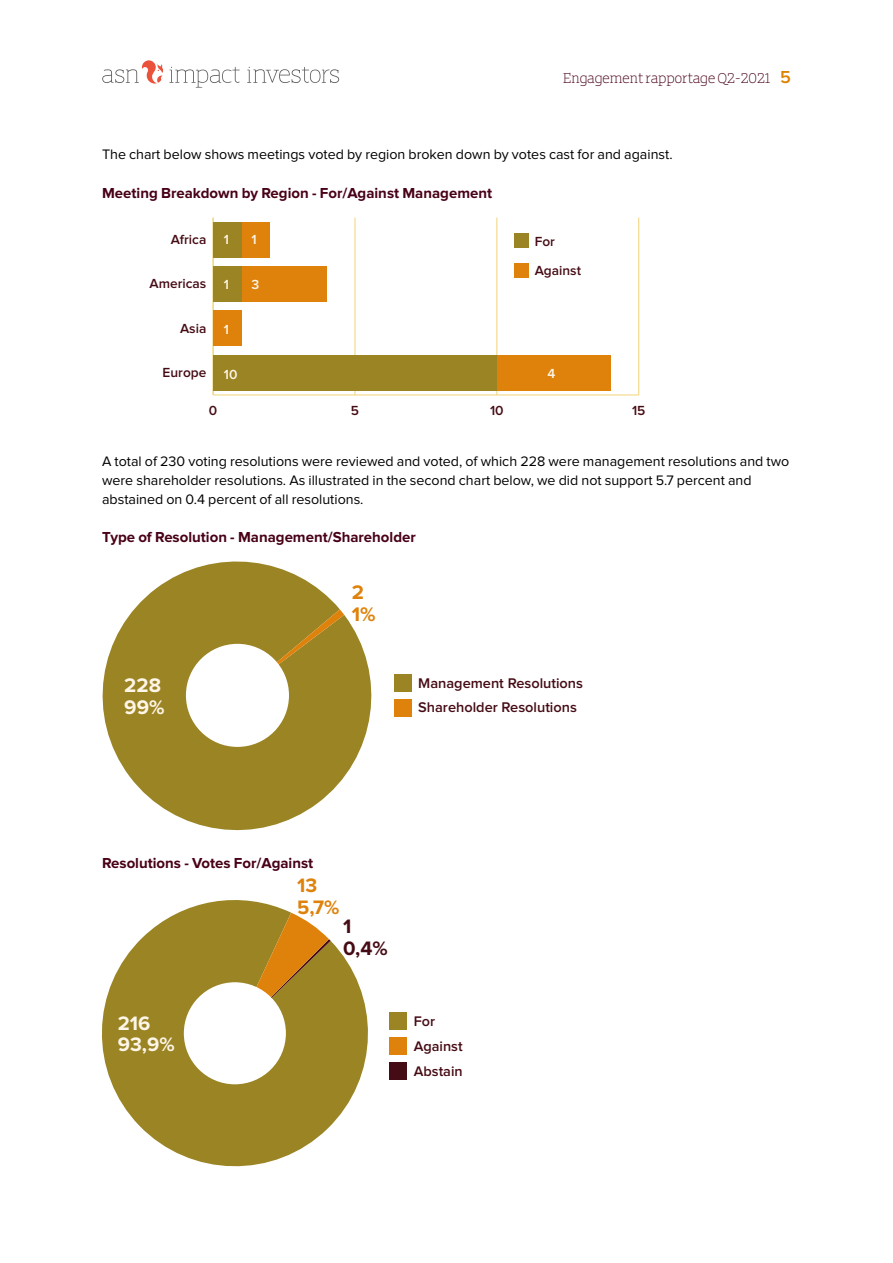
<style>
.page{position:relative;width:893px;height:1263px;background:#fff}
.page>*{position:absolute;margin:0;border:0;box-sizing:border-box;transform-origin:0 0}
.t1{font:700 20.4px/21.8px "Proxima Nova";color:#fff6e8}
.t2{font:700 20.4px/21.8px "Proxima Nova";color:#de820b}
.t3{font:700 20.1px/21.6px "Proxima Nova";color:#fef6e8}
.t4{font:700 20.1px/21.6px "Proxima Nova";color:#de820b}
.t5{font:700 20.1px/21.6px "Proxima Nova";color:#460c15}
.t6{font:700 15px "Proxima Nova";color:#480116}
.t7{font:15px "ASN Bank Slab";color:#480116}
.t8{font:600 14.55px/24.8px "Proxima Nova";color:#460c15}
.t9{font:600 14.4px/25.2px "Proxima Nova";color:#460c15}
.t10{font:14.25px/19.2px "Proxima Nova";color:#000}
.t11{font:600 13.65px/29.7px "Proxima Nova";color:#460c15}
.t12{font:600 13.65px "Proxima Nova";color:#fff6e8}
.s1{font-family:"Proxima Nova";font-weight:600;font-size:18px;color:#dd8300}
</style>
<div class="page">
<svg style="left:247px;top:67px;width:92px;height:16px"></svg>
<svg style="left:102px;top:60px;width:61px;height:24px"></svg>
<svg style="left:169px;top:67px;width:71px;height:21px"></svg>
<hr style="left:213px;top:394px;width:426px;height:1px;background:#f2d57d">
<hr style="left:354px;top:218px;width:1px;height:177px;background:#f2d57d">
<hr style="left:496px;top:218px;width:1px;height:177px;background:#f2d57d">
<hr style="left:638px;top:218px;width:1px;height:177px;background:#f2d57d">
<hr style="left:213px;top:218px;width:1px;height:177px;background:#f2d57d">
<div style="left:241px;top:222px;width:29px;height:36px;background:#de820b"></div>
<div style="left:241px;top:266px;width:86px;height:36px;background:#de820b"></div>
<div style="left:213px;top:311px;width:28px;height:35px;background:#de820b"></div>
<div style="left:497px;top:355px;width:113px;height:36px;background:#de820b"></div>
<div style="left:213px;top:222px;width:28px;height:36px;background:#9a8424"></div>
<div style="left:213px;top:266px;width:28px;height:36px;background:#9a8424"></div>
<div style="left:213px;top:355px;width:284px;height:36px;background:#9a8424"></div>
<div style="left:514px;top:233px;width:14px;height:15px;background:#9a8424"></div>
<div style="left:514px;top:263px;width:14px;height:14px;background:#de820b"></div>
<svg style="left:102px;top:561px;width:270px;height:270px;fill:#9a8424"></svg>
<svg style="left:237px;top:609px;width:107px;height:87px;background:#9e8424"></svg>
<div style="left:186px;top:644px;width:103px;height:103px;background:#fff;border-radius:50%"></div>
<div style="left:394px;top:674px;width:17px;height:18px;background:#9a8424"></div>
<div style="left:394px;top:699px;width:17px;height:18px;background:#de820b"></div>
<svg style="left:101px;top:900px;width:267px;height:267px;fill:#9a8424"></svg>
<svg style="left:235px;top:913px;width:96px;height:120px;background:#b18828"></svg>
<div style="left:184px;top:982px;width:102px;height:102px;background:#fff;border-radius:50%"></div>
<div style="left:390px;top:1012px;width:17px;height:18px;background:#9a8424"></div>
<div style="left:390px;top:1037px;width:17px;height:18px;background:#de820b"></div>
<div style="left:390px;top:1062px;width:17px;height:18px;background:#460c15"></div>
<p class="t7" style="left:563px;top:67px;width:230px">Engagement rapportage Q2-2021 <span class="s1">5</span></p>
<p class="t10" style="left:102px;top:145px;width:572px">The chart below shows meetings voted by region broken down by votes cast for and against.</p>
<p class="t6" style="left:102px;top:184px;width:392px">Meeting Breakdown by Region - For/Against Management</p>
<p class="t11" style="left:171px;top:225px;width:37px">Africa</p>
<p class="t12" style="left:224px;top:234px;width:7px">1</p>
<p class="t12" style="left:224px;top:278px;width:7px">1</p>
<p class="t12" style="left:224px;top:323px;width:7px">1</p>
<p class="t12" style="left:224px;top:368px;width:15px">10</p>
<p class="t11" style="left:150px;top:270px;width:58px">Americas</p>
<p class="t11" style="left:180px;top:314px;width:28px">Asia</p>
<p class="t11" style="left:163px;top:358px;width:45px">Europe</p>
<p class="t12" style="left:252px;top:234px;width:7px">1</p>
<p class="t12" style="left:252px;top:278px;width:9px">3</p>
<p class="t11" style="left:535px;top:227px;width:48px">For<br>Against</p>
<p class="t12" style="left:547px;top:367px;width:9px">4</p>
<p class="t11" style="left:209px;top:396px;width:10px">0</p>
<p class="t11" style="left:351px;top:396px;width:10px">5</p>
<p class="t11" style="left:490px;top:396px;width:15px">10</p>
<p class="t11" style="left:632px;top:396px;width:15px">15</p>
<p class="t10" style="left:102px;top:451px;width:689px">A total of 230 voting resolutions were reviewed and voted, of which 228 were management resolutions and two were shareholder resolutions. As illustrated in the second chart below, we did not support 5.7 percent and abstained on 0.4 percent of all resolutions.</p>
<p class="t6" style="left:102px;top:528px;width:315px">Type of Resolution - Management/Shareholder</p>
<h1 class="t1" style="left:124px;top:674px;width:42px">228<br>99%</h1>
<h1 class="t2" style="left:352px;top:581px;width:25px">2<br>1%</h1>
<p class="t8" style="left:418px;top:671px;width:166px">Management Resolutions<br>Shareholder Resolutions</p>
<p class="t6" style="left:102px;top:854px;width:213px">Resolutions - Votes For/Against</p>
<h2 class="t4" style="left:297px;top:874px;width:44px">13<br>5,7%</h2>
<h2 class="t3" style="left:118px;top:1012px;width:58px">216<br>93,9%</h2>
<h2 class="t5" style="left:343px;top:915px;width:46px">1<br>0,4%</h2>
<p class="t9" style="left:414px;top:1009px;width:50px">For<br>Against<br>Abstain</p>
</div>
